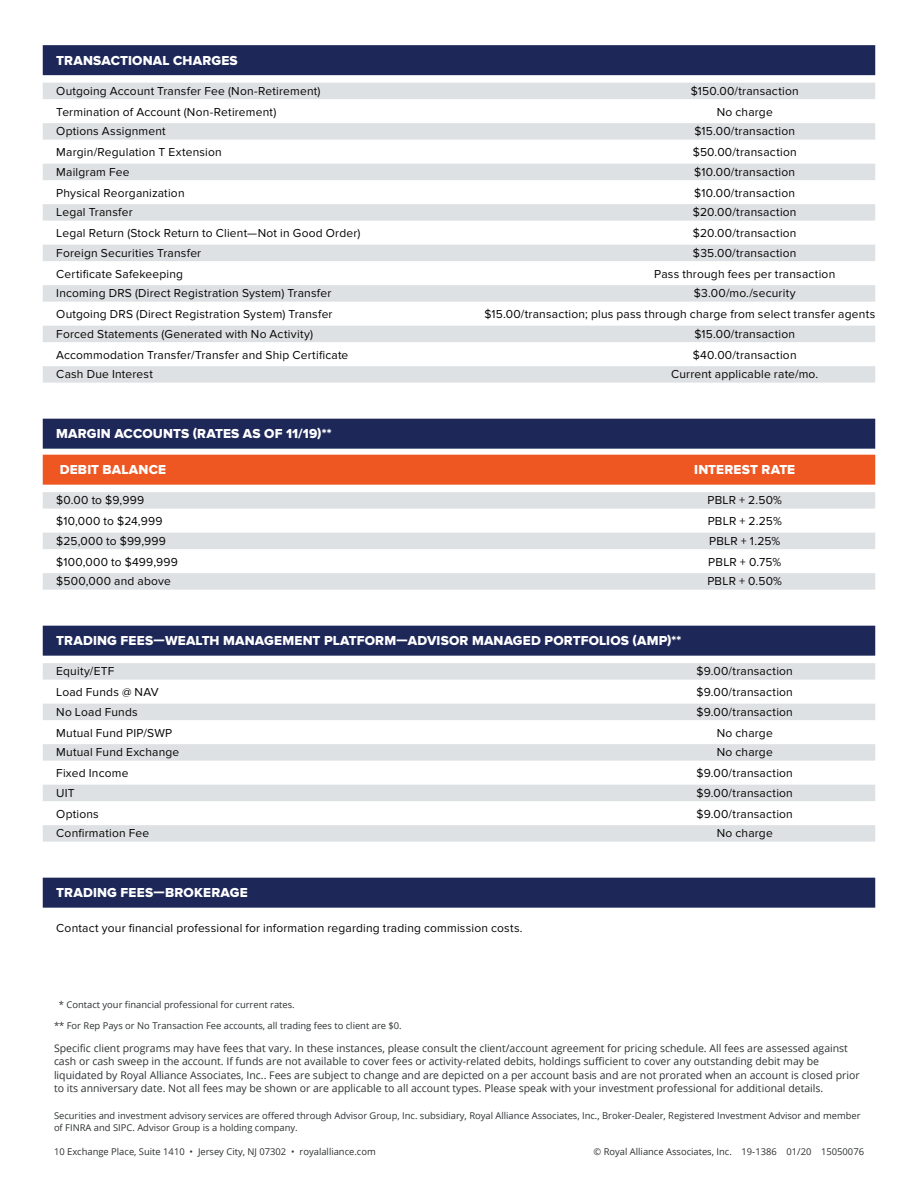
<style>
.page{position:relative;width:918px;height:1188px;background:#fff}
.page>*{position:absolute;margin:0;border:0;box-sizing:border-box;transform-origin:0 0}
._1-table_subhead{font:13.5px "Proxima Nova Extrabld";letter-spacing:.015em;color:#fff}
._2-table_subhead{font:13.5px "Proxima Nova Extrabld";letter-spacing:.015em;color:#fff}
._1-table_text{font:12px "Proxima Nova";letter-spacing:.015em;color:#040503}
._1-table_text-25{font:12px "Proxima Nova";letter-spacing:.015em;color:#040503}
._1-Footnotes{font:10.5px/13.5px "Open Sans";color:#2c3032}
._1-Financial-advisor{font:9.3px/12px "Open Sans";color:#2c3032}
._1-Footnotes-2{font:9.3px "Open Sans";color:#2c3032}
._1-Address{font:9.3px "Open Sans";color:#2c3032}
</style>
<div class="page">
<div style="left:43px;top:45px;width:832px;height:30px;background:#1d2758"></div>
<div style="left:43px;top:83px;width:832px;height:16px;background:#dee1e3"></div>
<div style="left:43px;top:123px;width:832px;height:17px;background:#dee1e3"></div>
<div style="left:43px;top:164px;width:832px;height:16px;background:#dee1e3"></div>
<div style="left:43px;top:204px;width:832px;height:17px;background:#dee1e3"></div>
<div style="left:43px;top:245px;width:832px;height:16px;background:#dee1e3"></div>
<div style="left:43px;top:285px;width:832px;height:17px;background:#dee1e3"></div>
<div style="left:43px;top:326px;width:832px;height:16px;background:#dee1e3"></div>
<div style="left:43px;top:366px;width:832px;height:17px;background:#dee1e3"></div>
<div style="left:43px;top:419px;width:832px;height:30px;background:#1d2758"></div>
<div style="left:43px;top:455px;width:832px;height:30px;background:#ee5622"></div>
<div style="left:43px;top:492px;width:832px;height:17px;background:#dee1e3"></div>
<div style="left:43px;top:533px;width:832px;height:16px;background:#dee1e3"></div>
<div style="left:43px;top:573px;width:832px;height:17px;background:#dee1e3"></div>
<div style="left:43px;top:626px;width:832px;height:30px;background:#1d2758"></div>
<div style="left:43px;top:663px;width:832px;height:17px;background:#dee1e3"></div>
<div style="left:43px;top:704px;width:832px;height:16px;background:#dee1e3"></div>
<div style="left:43px;top:744px;width:832px;height:17px;background:#dee1e3"></div>
<div style="left:43px;top:785px;width:832px;height:16px;background:#dee1e3"></div>
<div style="left:43px;top:825px;width:832px;height:17px;background:#dee1e3"></div>
<div style="left:43px;top:878px;width:832px;height:30px;background:#1d2758"></div>
<p class="_1-table_subhead" style="left:56px;top:52px;width:183px">TRANSACTIONAL CHARGES</p>
<p class="_1-table_text-25" style="left:56px;top:84px;width:266px">Outgoing Account Transfer Fee (Non-Retirement)</p>
<p class="_1-table_text-25" style="left:691px;top:84px;width:110px">$150.00/transaction</p>
<p class="_1-table_text" style="left:56px;top:105px;width:222px">Termination of Account (Non-Retirement)</p>
<p class="_1-table_text" style="left:717px;top:105px;width:58px">No charge</p>
<p class="_1-table_text-25" style="left:56px;top:124px;width:111px">Options Assignment</p>
<p class="_1-table_text-25" style="left:694px;top:124px;width:102px">$15.00/transaction</p>
<p class="_1-table_text" style="left:56px;top:145px;width:167px">Margin/Regulation T Extension</p>
<p class="_1-table_text" style="left:693px;top:145px;width:105px">$50.00/transaction</p>
<p class="_1-table_text-25" style="left:56px;top:165px;width:75px">Mailgram Fee</p>
<p class="_1-table_text-25" style="left:694px;top:165px;width:102px">$10.00/transaction</p>
<p class="_1-table_text" style="left:56px;top:186px;width:130px">Physical Reorganization</p>
<p class="_1-table_text" style="left:694px;top:186px;width:102px">$10.00/transaction</p>
<p class="_1-table_text-25" style="left:56px;top:205px;width:78px">Legal Transfer</p>
<p class="_1-table_text-25" style="left:693px;top:205px;width:105px">$20.00/transaction</p>
<p class="_1-table_text" style="left:56px;top:226px;width:306px">Legal Return (Stock Return to Client—Not in Good Order)</p>
<p class="_1-table_text" style="left:693px;top:226px;width:105px">$20.00/transaction</p>
<p class="_1-table_text-25" style="left:56px;top:246px;width:147px">Foreign Securities Transfer</p>
<p class="_1-table_text-25" style="left:693px;top:246px;width:105px">$35.00/transaction</p>
<p class="_1-table_text" style="left:56px;top:267px;width:128px">Certificate Safekeeping</p>
<p class="_1-table_text" style="left:654px;top:267px;width:183px">Pass through fees per transaction</p>
<p class="_1-table_text-25" style="left:56px;top:286px;width:277px">Incoming DRS (Direct Registration System) Transfer</p>
<p class="_1-table_text-25" style="left:694px;top:286px;width:103px">$3.00/mo./security</p>
<p class="_1-table_text" style="left:56px;top:307px;width:278px">Outgoing DRS (Direct Registration System) Transfer</p>
<p class="_1-table_text" style="left:484px;top:307px;width:392px">$15.00/transaction; plus pass through charge from select transfer agents</p>
<p class="_1-table_text-25" style="left:56px;top:327px;width:258px">Forced Statements (Generated with No Activity)</p>
<p class="_1-table_text-25" style="left:694px;top:327px;width:102px">$15.00/transaction</p>
<p class="_1-table_text" style="left:56px;top:348px;width:294px">Accommodation Transfer/Transfer and Ship Certificate</p>
<p class="_1-table_text" style="left:693px;top:348px;width:105px">$40.00/transaction</p>
<p class="_1-table_text-25" style="left:56px;top:367px;width:98px">Cash Due Interest</p>
<p class="_1-table_text-25" style="left:671px;top:367px;width:149px">Current applicable rate/mo.</p>
<p class="_1-table_subhead" style="left:56px;top:426px;width:277px">MARGIN ACCOUNTS (RATES AS OF 11/19)**</p>
<p class="_2-table_subhead" style="left:60px;top:462px;width:108px">DEBIT BALANCE</p>
<p class="_2-table_subhead" style="left:694px;top:462px;width:103px">INTEREST RATE</p>
<p class="_1-table_text-25" style="left:56px;top:493px;width:89px">$0.00 to $9,999</p>
<p class="_1-table_text-25" style="left:707px;top:493px;width:76px">PBLR + 2.50%</p>
<p class="_1-table_text" style="left:56px;top:514px;width:108px">$10,000 to $24,999</p>
<p class="_1-table_text" style="left:708px;top:514px;width:76px">PBLR + 2.25%</p>
<p class="_1-table_text-25" style="left:56px;top:534px;width:111px">$25,000 to $99,999</p>
<p class="_1-table_text-25" style="left:709px;top:534px;width:73px">PBLR + 1.25%</p>
<p class="_1-table_text" style="left:56px;top:555px;width:123px">$100,000 to $499,999</p>
<p class="_1-table_text" style="left:708px;top:555px;width:74px">PBLR + 0.75%</p>
<p class="_1-table_text-25" style="left:56px;top:574px;width:116px">$500,000 and above</p>
<p class="_1-table_text-25" style="left:707px;top:574px;width:76px">PBLR + 0.50%</p>
<p class="_1-table_subhead" style="left:56px;top:633px;width:627px">TRADING FEES—WEALTH MANAGEMENT PLATFORM—ADVISOR MANAGED PORTFOLIOS (AMP)**</p>
<p class="_1-table_text-25" style="left:56px;top:664px;width:60px">Equity/ETF</p>
<p class="_1-table_text-25" style="left:697px;top:664px;width:98px">$9.00/transaction</p>
<p class="_1-table_text" style="left:56px;top:685px;width:104px">Load Funds @ NAV</p>
<p class="_1-table_text" style="left:697px;top:685px;width:98px">$9.00/transaction</p>
<p class="_1-table_text-25" style="left:56px;top:705px;width:83px">No Load Funds</p>
<p class="_1-table_text-25" style="left:697px;top:705px;width:98px">$9.00/transaction</p>
<p class="_1-table_text" style="left:56px;top:726px;width:118px">Mutual Fund PIP/SWP</p>
<p class="_1-table_text" style="left:717px;top:726px;width:58px">No charge</p>
<p class="_1-table_text-25" style="left:56px;top:745px;width:125px">Mutual Fund Exchange</p>
<p class="_1-table_text-25" style="left:717px;top:745px;width:58px">No charge</p>
<p class="_1-table_text" style="left:56px;top:766px;width:74px">Fixed Income</p>
<p class="_1-table_text" style="left:697px;top:766px;width:98px">$9.00/transaction</p>
<p class="_1-table_text-25" style="left:56px;top:786px;width:20px">UIT</p>
<p class="_1-table_text-25" style="left:697px;top:786px;width:98px">$9.00/transaction</p>
<p class="_1-table_text" style="left:56px;top:807px;width:44px">Options</p>
<p class="_1-table_text" style="left:697px;top:807px;width:98px">$9.00/transaction</p>
<p class="_1-table_text-25" style="left:56px;top:826px;width:95px">Confirmation Fee</p>
<p class="_1-table_text-25" style="left:717px;top:826px;width:58px">No charge</p>
<p class="_1-table_subhead" style="left:56px;top:885px;width:193px">TRADING FEES—BROKERAGE</p>
<p class="_1-table_text" style="left:56px;top:921px;width:468px">Contact your financial professional for information regarding trading commission costs.</p>
<p class="_1-Footnotes-2" style="left:59px;top:998px;width:237px">* Contact your financial professional for current rates.</p>
<p class="_1-Footnotes-2" style="left:54px;top:1019px;width:349px">** For Rep Pays or No Transaction Fee accounts, all trading fees to client are $0.</p>
<p class="_1-Footnotes" style="left:54px;top:1041px;width:807px">Specific client programs may have fees that vary. In these instances, please consult the client/account agreement for pricing schedule. All fees are assessed against cash or cash sweep in the account. If funds are not available to cover fees or activity-related debits, holdings sufficient to cover any outstanding debit may be liquidated by Royal Alliance Associates, Inc.. Fees are subject to change and are depicted on a per account basis and are not prorated when an account is closed prior to its anniversary date. Not all fees may be shown or are applicable to all account types. Please speak with your investment professional for additional details.</p>
<p class="_1-Financial-advisor" style="left:54px;top:1109px;width:808px">Securities and investment advisory services are offered through Advisor Group, Inc. subsidiary, Royal Alliance Associates, Inc., Broker-Dealer, Registered Investment Advisor and member of FINRA and SIPC. Advisor Group is a holding company.</p>
<p class="_1-Address" style="left:54px;top:1145px;width:323px">10 Exchange Place, Suite 1410 • Jersey City, NJ 07302 • royalalliance.com</p>
<p class="_1-Address" style="left:594px;top:1145px;width:272px">© Royal Alliance Associates, Inc. 19-1386 01/20 15050076</p>
</div>
